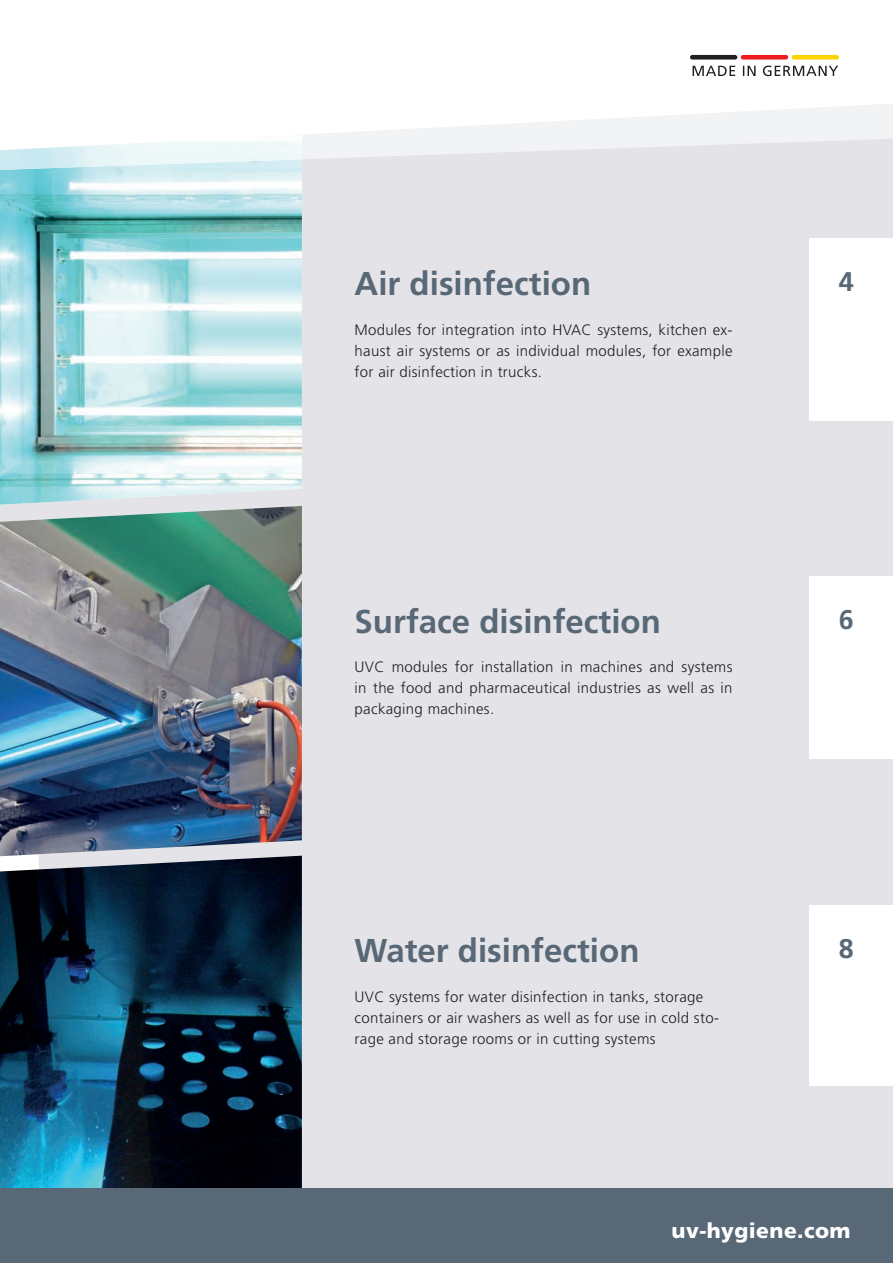
<style>
.page{position:relative;width:893px;height:1263px;background:#fff}
.page>*{position:absolute;margin:0;border:0;box-sizing:border-box;transform-origin:0 0}
.t1{font:700 33px "Frutiger LT Std";color:#586876}
.t2{font:700 27px "Frutiger LT Std";color:#586876}
.t3{font:900 21px "Frutiger LT Std";letter-spacing:.02em;color:#fff}
.t4{font:300 15px/21px "Frutiger LT Std";letter-spacing:.02em;color:#231f20;text-align:justify}
</style>
<div class="page">
<div style="left:302px;top:170px;width:591px;height:1018px;background:#e4e3e7"></div>
<img style="left:0;top:170px;width:302px;height:336px">
<img style="left:0;top:506px;width:302px;height:350px">
<svg style="left:0;top:856px;width:302px;height:332px;background:#0e3147"></svg>
<svg style="left:302px;top:150px;width:591px;height:20px;background:#e5e4e8"></svg>
<img style="left:0;top:150px;width:302px;height:20px">
<svg style="left:9px;top:54px;width:884px;height:96px"></svg>
<div style="left:0;top:1188px;width:893px;height:75px;background:#586876"></div>
<div style="left:690px;top:55px;width:47px;height:5px;background:#231f20;border-radius:2px"></div>
<div style="left:741px;top:55px;width:47px;height:5px;background:#ee1d23;border-radius:2px"></div>
<div style="left:792px;top:55px;width:47px;height:5px;background:#fed304;border-radius:2px"></div>
<svg style="left:693px;top:66px;width:145px;height:10px"></svg>
<div style="left:810px;top:238px;width:83px;height:183px;background:#fff"></div>
<div style="left:810px;top:576px;width:83px;height:183px;background:#fff"></div>
<div style="left:810px;top:905px;width:83px;height:180px;background:#fff"></div>
<h1 class="t1" style="left:355px;top:264px;width:238px">Air disinfection</h1>
<h2 class="t2" style="left:839px;top:266px;width:17px">4</h2>
<p class="t4" style="left:355px;top:319px;width:379px">Modules for integration into HVAC systems, kitchen ex&shy;haust air systems or as individual modules, for example for air disinfection in trucks.</p>
<h1 class="t1" style="left:355px;top:602px;width:308px">Surface disinfection</h1>
<h2 class="t2" style="left:839px;top:603px;width:17px">6</h2>
<p class="t4" style="left:355px;top:657px;width:379px">UVC modules for installation in machines and systems in the food and pharmaceutical industries as well as in packaging machines.</p>
<h1 class="t1" style="left:355px;top:931px;width:286px">Water disinfection</h1>
<h2 class="t2" style="left:839px;top:933px;width:17px">8</h2>
<p class="t4" style="left:355px;top:986px;width:366px;text-align:left">UVC systems for water disinfection in tanks, storage containers or air washers as well as for use in cold sto&shy;rage and storage rooms or in cutting systems</p>
<h3 class="t3" style="left:672px;top:1217px;width:180px">uv-hygiene.com</h3>
</div>
